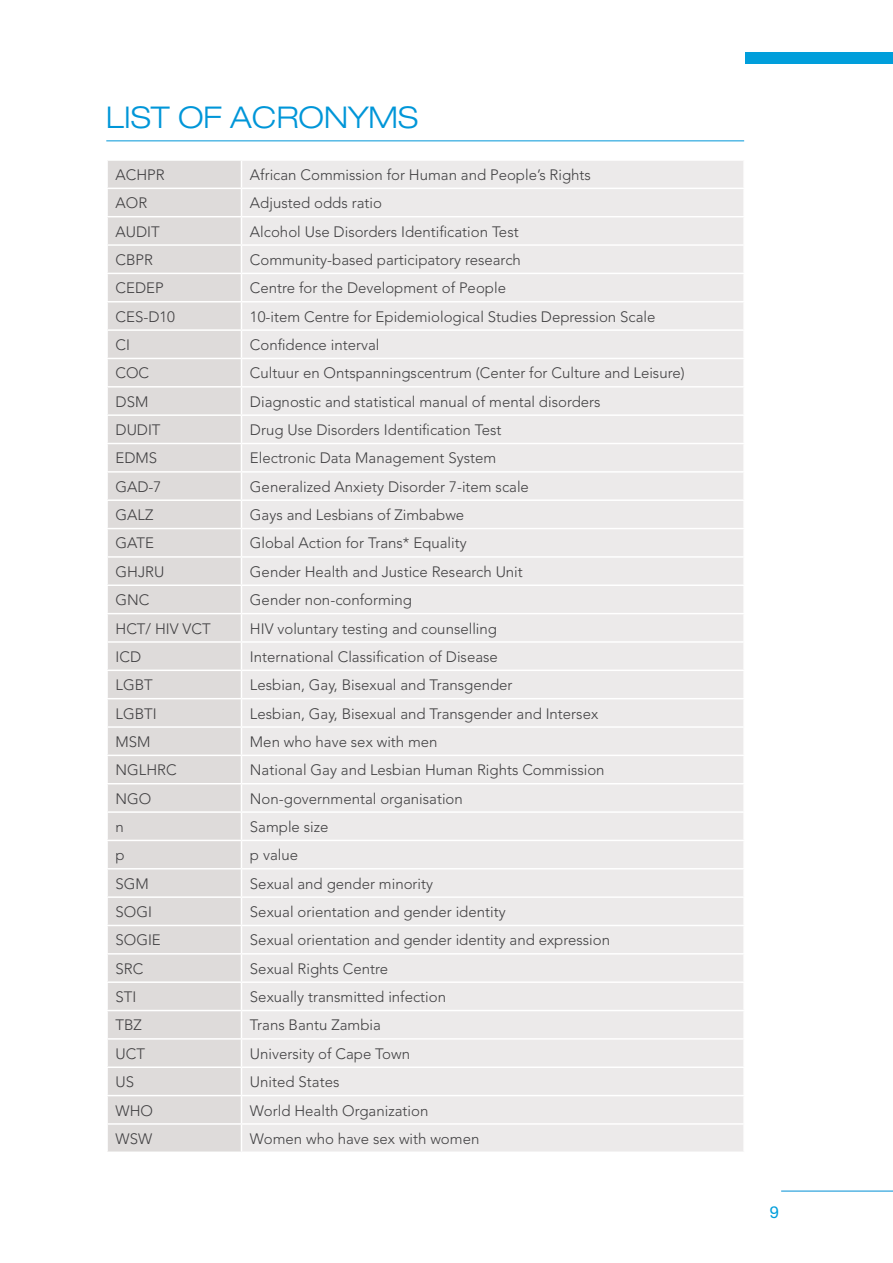
<style>
.page{position:relative;width:893px;height:1263px;background:#fff}
.page>*{position:absolute;margin:0;border:0;box-sizing:border-box;transform-origin:0 0}
.t1{font:300 expanded 30px "Helvetica Neue LT Std";color:#0096d8}
.t2{font:16.5px "Helvetica Neue LT Std";color:#009edb}
.t3{font:300 15px "Avenir LT Std";color:#414042}
</style>
<div class="page">
<hr style="left:781px;top:1191px;width:112px;height:1px;background:#008fd5">
<div style="left:745px;top:52px;width:148px;height:12px;background:#009edb"></div>
<hr style="left:106px;top:140px;width:638px;height:1px;background:#0096d8">
<div style="left:108px;top:161px;width:133px;height:990px;background:#dedbda"></div>
<div style="left:242px;top:161px;width:501px;height:990px;background:#eceaea"></div>
<hr style="left:106px;top:188px;width:135px;height:1px;background:#fff">
<hr style="left:241px;top:188px;width:504px;height:1px;background:#fff">
<hr style="left:106px;top:216px;width:135px;height:1px;background:#fff">
<hr style="left:241px;top:216px;width:504px;height:1px;background:#fff">
<hr style="left:106px;top:244px;width:135px;height:2px;background:#fff">
<hr style="left:241px;top:244px;width:504px;height:2px;background:#fff">
<hr style="left:106px;top:273px;width:135px;height:1px;background:#fff">
<hr style="left:241px;top:273px;width:504px;height:1px;background:#fff">
<hr style="left:106px;top:301px;width:135px;height:1px;background:#fff">
<hr style="left:241px;top:301px;width:504px;height:1px;background:#fff">
<hr style="left:106px;top:329px;width:135px;height:2px;background:#fff">
<hr style="left:241px;top:329px;width:504px;height:2px;background:#fff">
<hr style="left:106px;top:358px;width:135px;height:1px;background:#fff">
<hr style="left:241px;top:358px;width:504px;height:1px;background:#fff">
<hr style="left:106px;top:386px;width:135px;height:2px;background:#fff">
<hr style="left:241px;top:386px;width:504px;height:2px;background:#fff">
<hr style="left:106px;top:414px;width:135px;height:2px;background:#fff">
<hr style="left:241px;top:414px;width:504px;height:2px;background:#fff">
<hr style="left:106px;top:443px;width:135px;height:1px;background:#fff">
<hr style="left:241px;top:443px;width:504px;height:1px;background:#fff">
<hr style="left:106px;top:471px;width:135px;height:2px;background:#fff">
<hr style="left:241px;top:471px;width:504px;height:2px;background:#fff">
<hr style="left:106px;top:499px;width:135px;height:2px;background:#fff">
<hr style="left:241px;top:499px;width:504px;height:2px;background:#fff">
<hr style="left:106px;top:528px;width:135px;height:1px;background:#fff">
<hr style="left:241px;top:528px;width:504px;height:1px;background:#fff">
<hr style="left:106px;top:556px;width:135px;height:2px;background:#fff">
<hr style="left:241px;top:556px;width:504px;height:2px;background:#fff">
<hr style="left:106px;top:584px;width:135px;height:2px;background:#fff">
<hr style="left:241px;top:584px;width:504px;height:2px;background:#fff">
<hr style="left:106px;top:613px;width:135px;height:1px;background:#fff">
<hr style="left:241px;top:613px;width:504px;height:1px;background:#fff">
<hr style="left:106px;top:641px;width:135px;height:2px;background:#fff">
<hr style="left:241px;top:641px;width:504px;height:2px;background:#fff">
<hr style="left:106px;top:669px;width:135px;height:2px;background:#fff">
<hr style="left:241px;top:669px;width:504px;height:2px;background:#fff">
<hr style="left:106px;top:698px;width:135px;height:1px;background:#fff">
<hr style="left:241px;top:698px;width:504px;height:1px;background:#fff">
<hr style="left:106px;top:726px;width:135px;height:2px;background:#fff">
<hr style="left:241px;top:726px;width:504px;height:2px;background:#fff">
<hr style="left:106px;top:755px;width:135px;height:1px;background:#fff">
<hr style="left:241px;top:755px;width:504px;height:1px;background:#fff">
<hr style="left:106px;top:783px;width:135px;height:1px;background:#fff">
<hr style="left:241px;top:783px;width:504px;height:1px;background:#fff">
<hr style="left:106px;top:811px;width:135px;height:2px;background:#fff">
<hr style="left:241px;top:811px;width:504px;height:2px;background:#fff">
<hr style="left:106px;top:840px;width:135px;height:1px;background:#fff">
<hr style="left:241px;top:840px;width:504px;height:1px;background:#fff">
<hr style="left:106px;top:868px;width:135px;height:1px;background:#fff">
<hr style="left:241px;top:868px;width:504px;height:1px;background:#fff">
<hr style="left:106px;top:896px;width:135px;height:2px;background:#fff">
<hr style="left:241px;top:896px;width:504px;height:2px;background:#fff">
<hr style="left:106px;top:925px;width:135px;height:1px;background:#fff">
<hr style="left:241px;top:925px;width:504px;height:1px;background:#fff">
<hr style="left:106px;top:953px;width:135px;height:1px;background:#fff">
<hr style="left:241px;top:953px;width:504px;height:1px;background:#fff">
<hr style="left:106px;top:981px;width:135px;height:2px;background:#fff">
<hr style="left:241px;top:981px;width:504px;height:2px;background:#fff">
<hr style="left:106px;top:1010px;width:135px;height:1px;background:#fff">
<hr style="left:241px;top:1010px;width:504px;height:1px;background:#fff">
<hr style="left:106px;top:1038px;width:135px;height:2px;background:#fff">
<hr style="left:241px;top:1038px;width:504px;height:2px;background:#fff">
<hr style="left:106px;top:1066px;width:135px;height:2px;background:#fff">
<hr style="left:241px;top:1066px;width:504px;height:2px;background:#fff">
<hr style="left:106px;top:1095px;width:135px;height:1px;background:#fff">
<hr style="left:241px;top:1095px;width:504px;height:1px;background:#fff">
<hr style="left:106px;top:1123px;width:135px;height:2px;background:#fff">
<hr style="left:241px;top:1123px;width:504px;height:2px;background:#fff">
<h1 class="t1" style="left:106px;top:99px;width:313px">LIST OF ACRONYMS</h1>
<p class="t3" style="left:116px;top:166px;width:51px">ACHPR</p>
<p class="t3" style="left:250px;top:166px;width:342px">African Commission for Human and People’s Rights</p>
<p class="t3" style="left:116px;top:194px;width:33px">AOR</p>
<p class="t3" style="left:250px;top:194px;width:133px">Adjusted odds ratio</p>
<p class="t3" style="left:116px;top:223px;width:46px">AUDIT</p>
<p class="t3" style="left:250px;top:223px;width:270px">Alcohol Use Disorders Identification Test</p>
<p class="t3" style="left:116px;top:251px;width:39px">CBPR</p>
<p class="t3" style="left:250px;top:251px;width:272px">Community-based participatory research</p>
<p class="t3" style="left:116px;top:279px;width:50px">CEDEP</p>
<p class="t3" style="left:250px;top:279px;width:258px">Centre for the Development of People</p>
<p class="t3" style="left:116px;top:308px;width:61px">CES-D10</p>
<p class="t3" style="left:250px;top:308px;width:407px">10-item Centre for Epidemiological Studies Depression Scale</p>
<p class="t3" style="left:116px;top:336px;width:16px">CI</p>
<p class="t3" style="left:250px;top:336px;width:131px">Confidence interval</p>
<p class="t3" style="left:116px;top:364px;width:35px">COC</p>
<p class="t3" style="left:250px;top:364px;width:436px">Cultuur en Ontspanningscentrum (Center for Culture and Leisure)</p>
<p class="t3" style="left:116px;top:393px;width:34px">DSM</p>
<p class="t3" style="left:250px;top:393px;width:352px">Diagnostic and statistical manual of mental disorders</p>
<p class="t3" style="left:116px;top:421px;width:46px">DUDIT</p>
<p class="t3" style="left:250px;top:421px;width:253px">Drug Use Disorders Identification Test</p>
<p class="t3" style="left:116px;top:449px;width:43px">EDMS</p>
<p class="t3" style="left:250px;top:449px;width:248px">Electronic Data Management System</p>
<p class="t3" style="left:116px;top:478px;width:47px">GAD-7</p>
<p class="t3" style="left:250px;top:478px;width:280px">Generalized Anxiety Disorder 7-item scale</p>
<p class="t3" style="left:116px;top:506px;width:39px">GALZ</p>
<p class="t3" style="left:250px;top:506px;width:216px">Gays and Lesbians of Zimbabwe</p>
<p class="t3" style="left:116px;top:534px;width:40px">GATE</p>
<p class="t3" style="left:250px;top:534px;width:218px">Global Action for Trans* Equality</p>
<p class="t3" style="left:116px;top:563px;width:50px">GHJRU</p>
<p class="t3" style="left:250px;top:563px;width:274px">Gender Health and Justice Research Unit</p>
<p class="t3" style="left:116px;top:591px;width:35px">GNC</p>
<p class="t3" style="left:250px;top:591px;width:164px">Gender non-conforming</p>
<p class="t3" style="left:116px;top:619px;width:97px">HCT/ HIV VCT</p>
<p class="t3" style="left:250px;top:619px;width:249px">HIV voluntary testing and counselling</p>
<p class="t3" style="left:116px;top:648px;width:27px">ICD</p>
<p class="t3" style="left:250px;top:648px;width:249px">International Classification of Disease</p>
<p class="t3" style="left:116px;top:676px;width:39px">LGBT</p>
<p class="t3" style="left:250px;top:676px;width:264px">Lesbian, Gay, Bisexual and Transgender</p>
<p class="t3" style="left:116px;top:704px;width:43px">LGBTI</p>
<p class="t3" style="left:250px;top:704px;width:350px">Lesbian, Gay, Bisexual and Transgender and Intersex</p>
<p class="t3" style="left:116px;top:733px;width:37px">MSM</p>
<p class="t3" style="left:250px;top:733px;width:189px">Men who have sex with men</p>
<p class="t3" style="left:116px;top:761px;width:63px">NGLHRC</p>
<p class="t3" style="left:250px;top:761px;width:356px">National Gay and Lesbian Human Rights Commission</p>
<p class="t3" style="left:116px;top:790px;width:37px">NGO</p>
<p class="t3" style="left:250px;top:790px;width:214px">Non-governmental organisation</p>
<p class="t3" style="left:116px;top:818px;width:10px">n</p>
<p class="t3" style="left:250px;top:818px;width:80px">Sample size</p>
<p class="t3" style="left:116px;top:846px;width:11px">p</p>
<p class="t3" style="left:250px;top:846px;width:50px">p value</p>
<p class="t3" style="left:116px;top:875px;width:35px">SGM</p>
<p class="t3" style="left:250px;top:875px;width:185px">Sexual and gender minority</p>
<p class="t3" style="left:116px;top:903px;width:38px">SOGI</p>
<p class="t3" style="left:250px;top:903px;width:257px">Sexual orientation and gender identity</p>
<p class="t3" style="left:116px;top:931px;width:47px">SOGIE</p>
<p class="t3" style="left:250px;top:931px;width:362px">Sexual orientation and gender identity and expression</p>
<p class="t3" style="left:116px;top:960px;width:29px">SRC</p>
<p class="t3" style="left:250px;top:960px;width:140px">Sexual Rights Centre</p>
<p class="t3" style="left:116px;top:988px;width:22px">STI</p>
<p class="t3" style="left:250px;top:988px;width:198px">Sexually transmitted infection</p>
<p class="t3" style="left:116px;top:1016px;width:28px">TBZ</p>
<p class="t3" style="left:250px;top:1016px;width:132px">Trans Bantu Zambia</p>
<p class="t3" style="left:116px;top:1045px;width:31px">UCT</p>
<p class="t3" style="left:250px;top:1045px;width:162px">University of Cape Town</p>
<p class="t3" style="left:116px;top:1073px;width:20px">US</p>
<p class="t3" style="left:250px;top:1073px;width:91px">United States</p>
<p class="t3" style="left:116px;top:1101px;width:39px">WHO</p>
<p class="t3" style="left:250px;top:1101px;width:180px">World Health Organization</p>
<p class="t3" style="left:116px;top:1130px;width:38px">WSW</p>
<p class="t3" style="left:250px;top:1130px;width:231px">Women who have sex with women</p>
<p class="t2" style="left:770px;top:1203px;width:11px">9</p>
</div>
